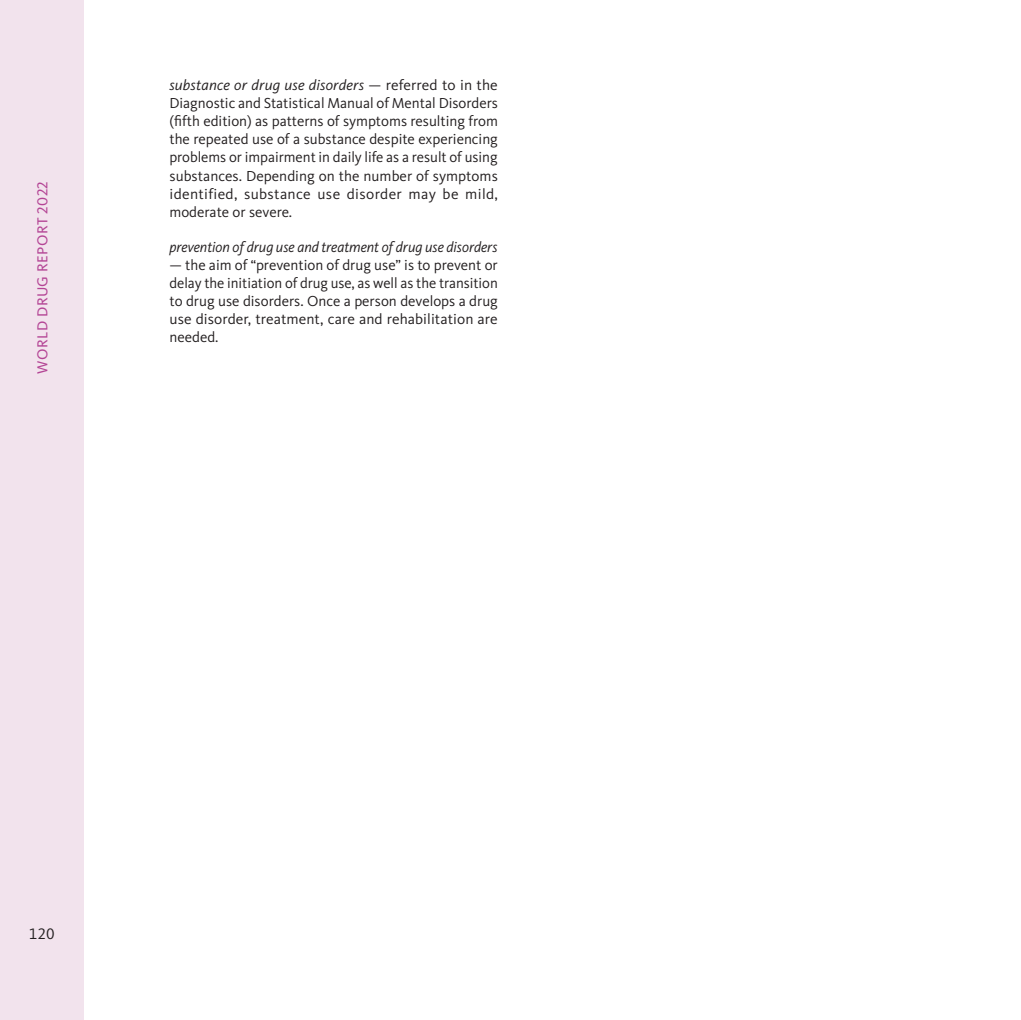
<style>
.page{position:relative;width:1021px;height:1020px;background:#fff}
.page>*{position:absolute;margin:0;border:0;box-sizing:border-box;transform-origin:0 0}
.t1{font:15.75px "Kievit Pro";color:#231f20}
.t2{font:15px/18px "Kievit Pro";letter-spacing:.005em;color:#231f20;text-align:justify}
.t3{font:italic 15px "Kievit Pro";letter-spacing:-.005em;color:#231f20}
.t4{font:15px "Kievit Pro";letter-spacing:.03em;color:#b44595}
.s1{font-style:italic}
</style>
<div class="page">
<div style="left:0;top:0;width:84px;height:1019px;background:#f2e3ed"></div>
<p class="t4" style="left:33px;top:373px;width:194px;rotate:-90deg">WORLD DRUG REPORT 2022</p>
<p class="t2" style="left:169px;top:76px;width:330px"><span class="s1">substance or drug use disorders</span> — referred to in the Diagnostic and Statistical Manual of Mental Disorders (fifth edition) as patterns of symptoms resulting from the repeated use of a substance despite experiencing problems or impairment in daily life as a result of using substances. Depending on the number of symptoms identified, substance use disorder may be mild, moderate or severe.</p>
<p class="t3" style="left:169px;top:237px;width:330px">prevention of drug use and treatment of drug use disorders</p>
<p class="t2" style="left:169px;top:255px;width:330px">— the aim of “prevention of drug use” is to prevent or delay the initiation of drug use, as well as the transition to drug use disorders. Once a person develops a drug use disorder, treatment, care and rehabilitation are needed.</p>
<p class="t1" style="left:29px;top:923px;width:27px">120</p>
</div>
